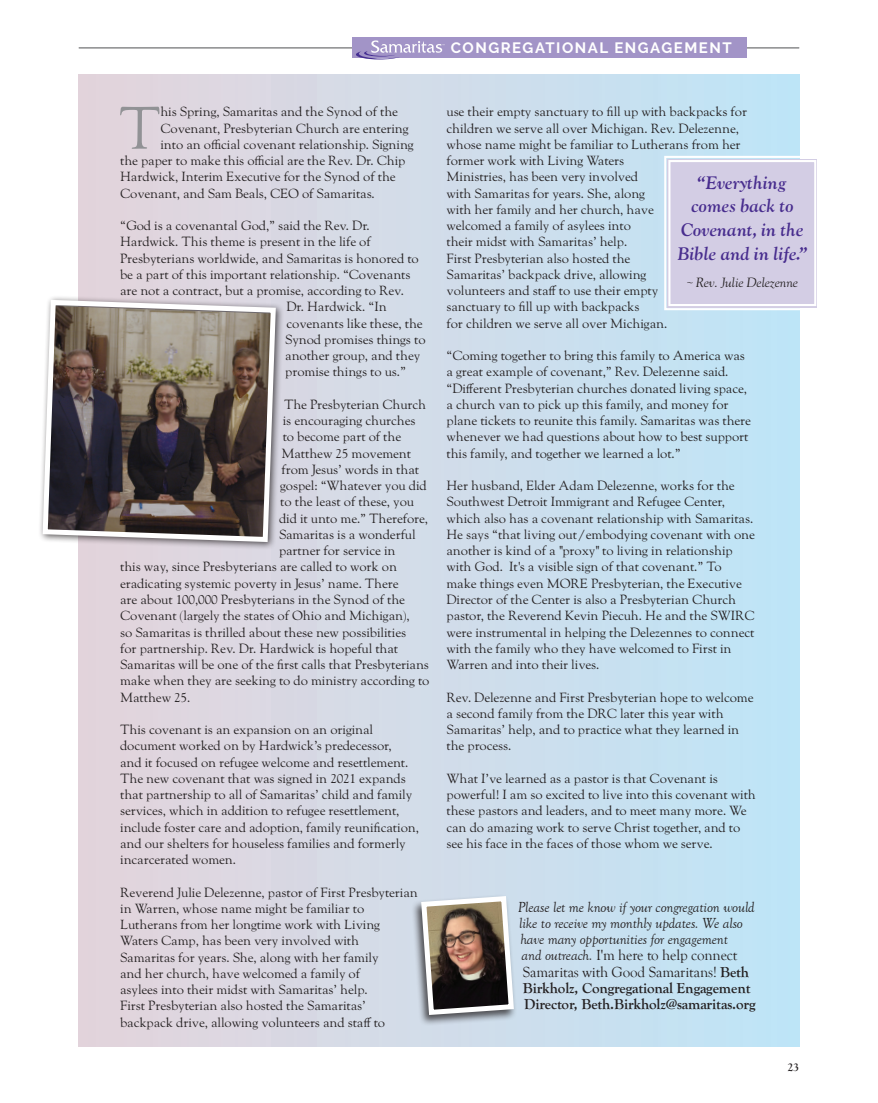
<style>
.page{position:relative;width:878px;height:1103px;background:#fff}
.page>*{position:absolute;margin:0;border:0;box-sizing:border-box;transform-origin:0 0}
.large_cap_start_of_s{font:58.75px "LTC Goudy Oldstyle Pro";color:#919295}
.large_cap_start_of_s-2{font:italic 700 18.12px/23.8px "LTC Goudy Oldstyle Pro";letter-spacing:-.01em;color:#482d8e;text-align:center}
.body_copy_11_point{font:italic 15px "Goudy Old Style T";letter-spacing:-.01em;color:#231f20}
.body_copy_11_point-2{font:700 15px "Goudy Old Style T";letter-spacing:-.01em;color:#231f20}
.body_copy_11_point-3{font:15px "Goudy Old Style T";letter-spacing:-.01em;color:#231f20}
.small_bold_header{font:700 15px "Raleway";letter-spacing:.1em;color:#fff}
.large_cap_start_of_s-3{font:13.12px/16.2px "LTC Goudy Oldstyle Pro";letter-spacing:-.01em;color:#231f20}
.large_cap_start_of_s-4{font:italic 13.12px "LTC Goudy Oldstyle Pro";letter-spacing:-.01em;color:#231f20}
.t1{font:700 11.88px "Goudy Old Style T";color:#231f20}
.s1{font-style:italic}
.s2{font-weight:700}
</style>
<div class="page">
<div style="left:79px;top:74px;width:720px;height:972px;background:linear-gradient(to right,#e4d4db,#bee5f7)"></div>
<hr style="left:79px;top:48px;width:720px;height:1px;background:#919295">
<div style="left:352px;top:37px;width:395px;height:21px;background:#a294c7"></div>
<svg style="left:356px;top:40px;width:88px;height:19px"></svg>
<div style="left:411px;top:894px;width:106px;height:132px;background:#231f20;opacity:.75"></div>
<svg style="left:418px;top:893px;width:98px;height:124px;background:#827973"></svg>
<div style="left:38px;top:295px;width:246px;height:255px;background:#231f20;opacity:.75"></div>
<svg style="left:40px;top:297px;width:238px;height:247px;background:#726864"></svg>
<svg style="left:663px;top:155px;width:154px;height:156px;background:#d4cfe5"></svg>
<div style="left:668px;top:160px;width:148px;height:146px;border:2px solid #fff"></div>
<p class="small_bold_header" style="left:451px;top:39px;width:282px">CONGREGATIONAL ENGAGEMENT</p>
<p class="large_cap_start_of_s" style="left:119px;top:94px;width:44px">T</p>
<p class="large_cap_start_of_s-3" style="left:160px;top:104px;width:239px">his Spring, Samaritas and the Synod of the</p>
<p class="large_cap_start_of_s-3" style="left:160px;top:120px;width:250px">Covenant, Presbyterian Church are entering</p>
<p class="large_cap_start_of_s-3" style="left:160px;top:136px;width:255px">into an official covenant relationship. Signing</p>
<p class="large_cap_start_of_s-3" style="left:120px;top:153px;width:287px">the paper to make this official are the Rev. Dr. Chip</p>
<p class="large_cap_start_of_s-3" style="left:120px;top:169px;width:277px">Hardwick, Interim Executive for the Synod of the</p>
<p class="large_cap_start_of_s-3" style="left:120px;top:185px;width:256px">Covenant, and Sam Beals, CEO of Samaritas.</p>
<p class="large_cap_start_of_s-3" style="left:120px;top:218px;width:251px">“God is a covenantal God,” said the Rev. Dr.</p>
<p class="large_cap_start_of_s-3" style="left:120px;top:234px;width:252px">Hardwick. This theme is present in the life of</p>
<p class="large_cap_start_of_s-3" style="left:120px;top:250px;width:300px">Presbyterians worldwide, and Samaritas is honored to</p>
<p class="large_cap_start_of_s-3" style="left:120px;top:266px;width:292px">be a part of this important relationship. “Covenants</p>
<p class="large_cap_start_of_s-3" style="left:120px;top:283px;width:285px">are not a contract, but a promise, according to Rev.</p>
<p class="large_cap_start_of_s-3" style="left:286px;top:299px;width:102px">Dr. Hardwick. “In</p>
<p class="large_cap_start_of_s-3" style="left:286px;top:315px;width:138px">covenants like these, the</p>
<p class="large_cap_start_of_s-3" style="left:285px;top:331px;width:142px">Synod promises things to</p>
<p class="large_cap_start_of_s-3" style="left:285px;top:348px;width:136px">another group, and they</p>
<p class="large_cap_start_of_s-3" style="left:285px;top:364px;width:122px">promise things to us.”</p>
<p class="large_cap_start_of_s-3" style="left:284px;top:396px;width:144px">The Presbyterian Church</p>
<p class="large_cap_start_of_s-3" style="left:283px;top:413px;width:134px">is encouraging churches</p>
<p class="large_cap_start_of_s-3" style="left:283px;top:429px;width:120px">to become part of the</p>
<p class="large_cap_start_of_s-3" style="left:281px;top:445px;width:131px">Matthew 25 movement</p>
<p class="large_cap_start_of_s-3" style="left:281px;top:461px;width:139px">from Jesus’ words in that</p>
<p class="large_cap_start_of_s-3" style="left:280px;top:478px;width:148px">gospel: “Whatever you did</p>
<p class="large_cap_start_of_s-3" style="left:280px;top:494px;width:135px">to the least of these, you</p>
<p class="large_cap_start_of_s-3" style="left:279px;top:510px;width:151px">did it unto me.” Therefore,</p>
<p class="large_cap_start_of_s-3" style="left:279px;top:526px;width:138px">Samaritas is a wonderful</p>
<p class="large_cap_start_of_s-3" style="left:279px;top:543px;width:118px">partner for service in</p>
<p class="large_cap_start_of_s-3" style="left:120px;top:559px;width:278px">this way, since Presbyterians are called to work on</p>
<p class="large_cap_start_of_s-3" style="left:120px;top:575px;width:280px">eradicating systemic poverty in Jesus’ name. There</p>
<p class="large_cap_start_of_s-3" style="left:120px;top:591px;width:286px">are about 100,000 Presbyterians in the Synod of the</p>
<p class="large_cap_start_of_s-3" style="left:120px;top:608px;width:291px">Covenant (largely the states of Ohio and Michigan),</p>
<p class="large_cap_start_of_s-3" style="left:120px;top:624px;width:287px">so Samaritas is thrilled about these new possibilities</p>
<p class="large_cap_start_of_s-3" style="left:120px;top:640px;width:280px">for partnership. Rev. Dr. Hardwick is hopeful that</p>
<p class="large_cap_start_of_s-3" style="left:120px;top:656px;width:310px">Samaritas will be one of the first calls that Presbyterians</p>
<p class="large_cap_start_of_s-3" style="left:120px;top:673px;width:311px">make when they are seeking to do ministry according to</p>
<p class="large_cap_start_of_s-3" style="left:120px;top:689px;width:72px">Matthew 25.</p>
<p class="large_cap_start_of_s-3" style="left:120px;top:721px;width:300px">This covenant is an expansion on an original document worked on by Hardwick’s predecessor,<br>and it focused on refugee welcome and resettlement.<br>The new covenant that was signed in 2021 expands that partnership to all of Samaritas’ child and family services, which in addition to refugee resettlement, include foster care and adoption, family reunification, and our shelters for houseless families and formerly incarcerated women.</p>
<p class="large_cap_start_of_s-3" style="left:120px;top:884px;width:299px">Reverend Julie Delezenne, pastor of First Presbyterian in Warren, whose name might be familiar to Lutherans from her longtime work with Living Waters Camp, has been very involved with<br>Samaritas for years. She, along with her family<br>and her church, have welcomed a family of<br>asylees into their midst with Samaritas’ help.<br>First Presbyterian also hosted the Samaritas’ backpack drive, allowing volunteers and staff to</p>
<p class="large_cap_start_of_s-3" style="left:446px;top:104px;width:302px">use their empty sanctuary to fill up with backpacks for children we serve all over Michigan. Rev. Delezenne, whose name might be familiar to Lutherans from her former work with Living Waters<br>Ministries, has been very involved<br>with Samaritas for years. She, along<br>with her family and her church, have<br>welcomed a family of asylees into<br>their midst with Samaritas’ help.<br>First Presbyterian also hosted the<br>Samaritas’ backpack drive, allowing<br>volunteers and staff to use their empty<br>sanctuary to fill up with backpacks<br>for children we serve all over Michigan.</p>
<p class="large_cap_start_of_s-3" style="left:446px;top:348px;width:306px">“Coming together to bring this family to America was a great example of covenant,” Rev. Delezenne said. “Different Presbyterian churches donated living space, a church van to pick up this family, and money for plane tickets to reunite this family. Samaritas was there whenever we had questions about how to best support this family, and together we learned a lot.”</p>
<p class="large_cap_start_of_s-3" style="left:446px;top:478px;width:310px">Her husband, Elder Adam Delezenne, works for the Southwest Detroit Immigrant and Refugee Center, which also has a covenant relationship with Samaritas.<br>He says “that living out/embodying covenant with one another is kind of a "proxy" to living in relationship with God. It's a visible sign of that covenant.” To make things even MORE Presbyterian, the Executive Director of the Center is also a Presbyterian Church pastor, the Reverend Kevin Piecuh. He and the SWIRC were instrumental in helping the Delezennes to connect with the family who they have welcomed to First in Warren and into their lives.</p>
<p class="large_cap_start_of_s-3" style="left:446px;top:689px;width:308px">Rev. Delezenne and First Presbyterian hope to welcome a second family from the DRC later this year with Samaritas’ help, and to practice what they learned in the process.</p>
<p class="large_cap_start_of_s-3" style="left:446px;top:770px;width:311px">What I’ve learned as a pastor is that Covenant is powerful! I am so excited to live into this covenant with these pastors and leaders, and to meet many more. We can do amazing work to serve Christ together, and to see his face in the faces of those whom we serve.</p>
<p class="large_cap_start_of_s-2" style="left:677px;top:171px;width:131px">“Everything comes back to<br>Covenant, in the<br>Bible and in life.”</p>
<p class="large_cap_start_of_s-4" style="left:686px;top:275px;width:113px">~ Rev. Julie Delezenne</p>
<p class="body_copy_11_point" style="left:518px;top:898px;width:238px">Please let me know if your congregation would</p>
<p class="body_copy_11_point" style="left:519px;top:914px;width:225px">like to receive my monthly updates. We also</p>
<p class="body_copy_11_point" style="left:520px;top:931px;width:209px">have many opportunities for engagement</p>
<p class="body_copy_11_point-3" style="left:521px;top:947px;width:217px"><span class="s1">and outreach.</span> I'm here to help connect</p>
<p class="body_copy_11_point-3" style="left:523px;top:963px;width:228px">Samaritas with Good Samaritans! <span class="s2">Beth</span></p>
<p class="body_copy_11_point-2" style="left:523px;top:979px;width:229px">Birkholz, Congregational Engagement</p>
<p class="body_copy_11_point-2" style="left:524px;top:995px;width:233px">Director, Beth.Birkholz@samaritas.org</p>
<p class="t1" style="left:787px;top:1060px;width:13px">23</p>
</div>
